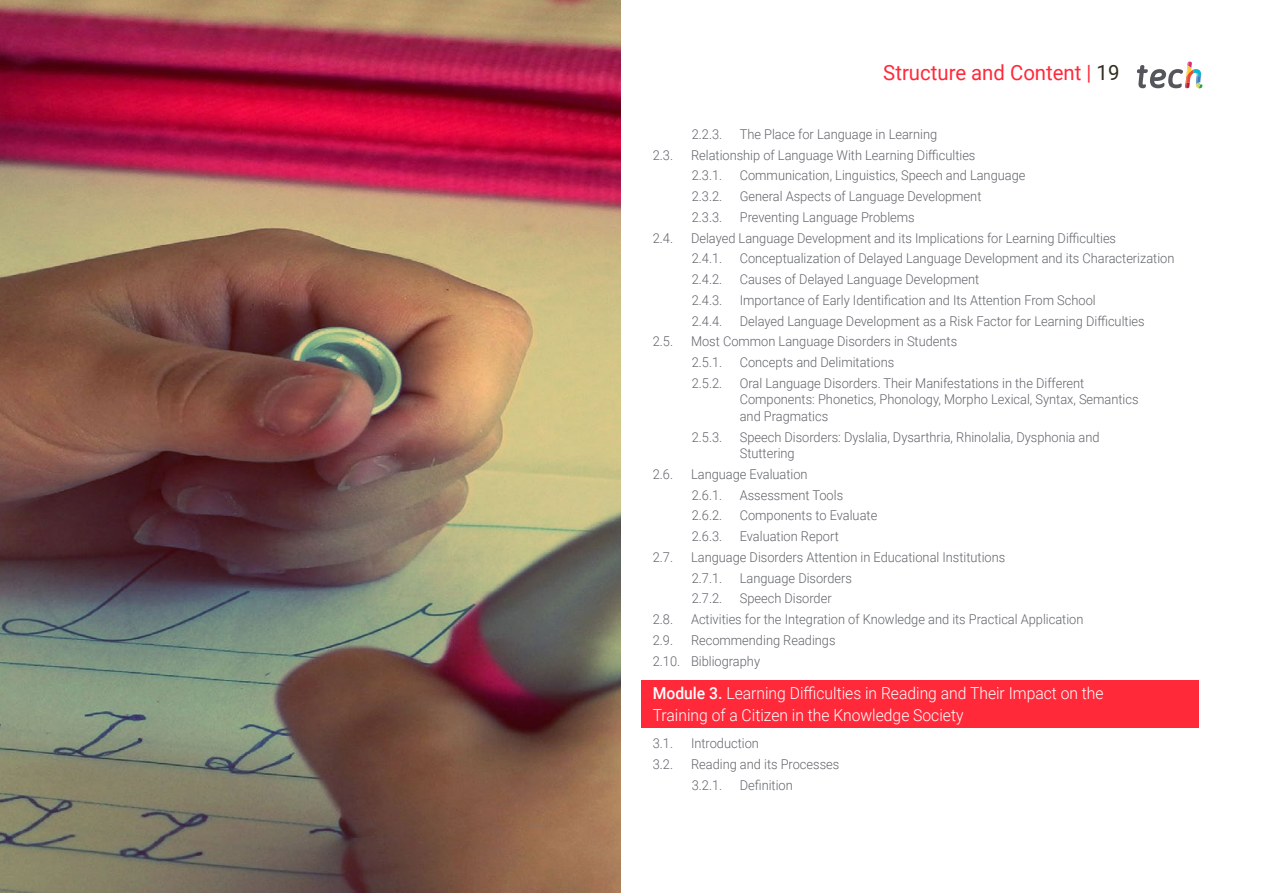
<style>
.page{position:relative;width:1263px;height:893px;background:#fff}
.page>*{position:absolute;margin:0;border:0;box-sizing:border-box;transform-origin:0 0}
.t1{font:21px "Roboto";color:#ff293a}
.t2{font:300 16.5px/22.5px "Roboto";color:#fff;scale:.95 1}
.t3{font:300 13.5px/20.7px "Roboto";color:#61646a;scale:.95 1}
.s1{color:#312e20}
.s2{font-weight:500}
</style>
<div class="page">
<img style="left:0;top:0;width:621px;height:893px">
<svg style="left:1137px;top:62px;width:65px;height:27px"></svg>
<div style="left:642px;top:680px;width:557px;height:47px;background:#ff293a"></div>
<h1 class="t1" style="left:883px;top:57px;width:238px">Structure and Content | <span class="s1">19</span></h1>
<p class="t3" style="left:692px;top:123px;width:34px">2.2.3.</p>
<p class="t3" style="left:740px;top:123px;width:209px">The Place for Language in Learning</p>
<p class="t3" style="left:653px;top:144px;width:23px">2.3.</p>
<p class="t3" style="left:691px;top:144px;width:301px">Relationship of Language With Learning Difficulties<br>2.3.1.</p>
<p class="t3" style="left:740px;top:165px;width:302px">Communication, Linguistics, Speech and Language</p>
<p class="t3" style="left:692px;top:185px;width:34px">2.3.2.</p>
<p class="t3" style="left:740px;top:185px;width:256px">General Aspects of Language Development</p>
<p class="t3" style="left:692px;top:206px;width:34px">2.3.3.</p>
<p class="t3" style="left:740px;top:206px;width:186px">Preventing Language Problems</p>
<p class="t3" style="left:653px;top:227px;width:23px">2.4.</p>
<p class="t3" style="left:691px;top:227px;width:449px">Delayed Language Development and its Implications for Learning Difficulties<br>2.4.1.</p>
<p class="t3" style="left:740px;top:248px;width:459px">Conceptualization of Delayed Language Development and its Characterization</p>
<p class="t3" style="left:692px;top:268px;width:34px">2.4.2.</p>
<p class="t3" style="left:740px;top:268px;width:254px">Causes of Delayed Language Development</p>
<p class="t3" style="left:692px;top:289px;width:34px">2.4.3.</p>
<p class="t3" style="left:740px;top:289px;width:376px">Importance of Early Identification and Its Attention From School</p>
<p class="t3" style="left:692px;top:310px;width:34px">2.4.4.</p>
<p class="t3" style="left:740px;top:310px;width:428px">Delayed Language Development as a Risk Factor for Learning Difficulties</p>
<p class="t3" style="left:653px;top:331px;width:23px">2.5.</p>
<p class="t3" style="left:691px;top:331px;width:282px">Most Common Language Disorders in Students<br>2.5.1.</p>
<p class="t3" style="left:740px;top:351px;width:164px">Concepts and Delimitations</p>
<p class="t3" style="left:692px;top:372px;width:34px">2.5.2.</p>
<p class="t3" style="left:740px;top:374px;width:421px;line-height:16.5px">Oral Language Disorders. Their Manifestations in the Different<br>Components: Phonetics, Phonology, Morpho Lexical, Syntax, Semantics and Pragmatics</p>
<p class="t3" style="left:692px;top:426px;width:34px">2.5.3.</p>
<p class="t3" style="left:740px;top:428px;width:380px;line-height:16.5px">Speech Disorders: Dyslalia, Dysarthria, Rhinolalia, Dysphonia and<br>Stuttering</p>
<p class="t3" style="left:653px;top:463px;width:23px">2.6.</p>
<p class="t3" style="left:691px;top:463px;width:124px">Language Evaluation<br>2.6.1.</p>
<p class="t3" style="left:740px;top:484px;width:110px">Assessment Tools</p>
<p class="t3" style="left:692px;top:505px;width:34px">2.6.2.</p>
<p class="t3" style="left:740px;top:505px;width:146px">Components to Evaluate</p>
<p class="t3" style="left:692px;top:525px;width:34px">2.6.3.</p>
<p class="t3" style="left:740px;top:525px;width:106px">Evaluation Report</p>
<p class="t3" style="left:653px;top:546px;width:23px">2.7.</p>
<p class="t3" style="left:691px;top:546px;width:332px">Language Disorders Attention in Educational Institutions<br>2.7.1.</p>
<p class="t3" style="left:740px;top:567px;width:120px">Language Disorders</p>
<p class="t3" style="left:692px;top:588px;width:34px">2.7.2.</p>
<p class="t3" style="left:740px;top:588px;width:98px">Speech Disorder</p>
<p class="t3" style="left:653px;top:608px;width:23px">2.8.</p>
<p class="t3" style="left:691px;top:608px;width:415px">Activities for the Integration of Knowledge and its Practical Application</p>
<p class="t3" style="left:653px;top:629px;width:23px">2.9.</p>
<p class="t3" style="left:653px;top:629px;width:194px;text-indent:38px">Recommending Readings<br>2.10. Bibliography</p>
<p class="t2" style="left:653px;top:681px;width:476px"><span class="s2">Module 3.</span> Learning Difficulties in Reading and Their Impact on the<br>Training of a Citizen in the Knowledge Society</p>
<p class="t3" style="left:653px;top:733px;width:23px">3.1.</p>
<p class="t3" style="left:691px;top:733px;width:73px">Introduction</p>
<p class="t3" style="left:653px;top:753px;width:23px">3.2.</p>
<p class="t3" style="left:691px;top:753px;width:158px">Reading and its Processes<br>3.2.1.</p>
<p class="t3" style="left:740px;top:774px;width:57px">Definition</p>
</div>
